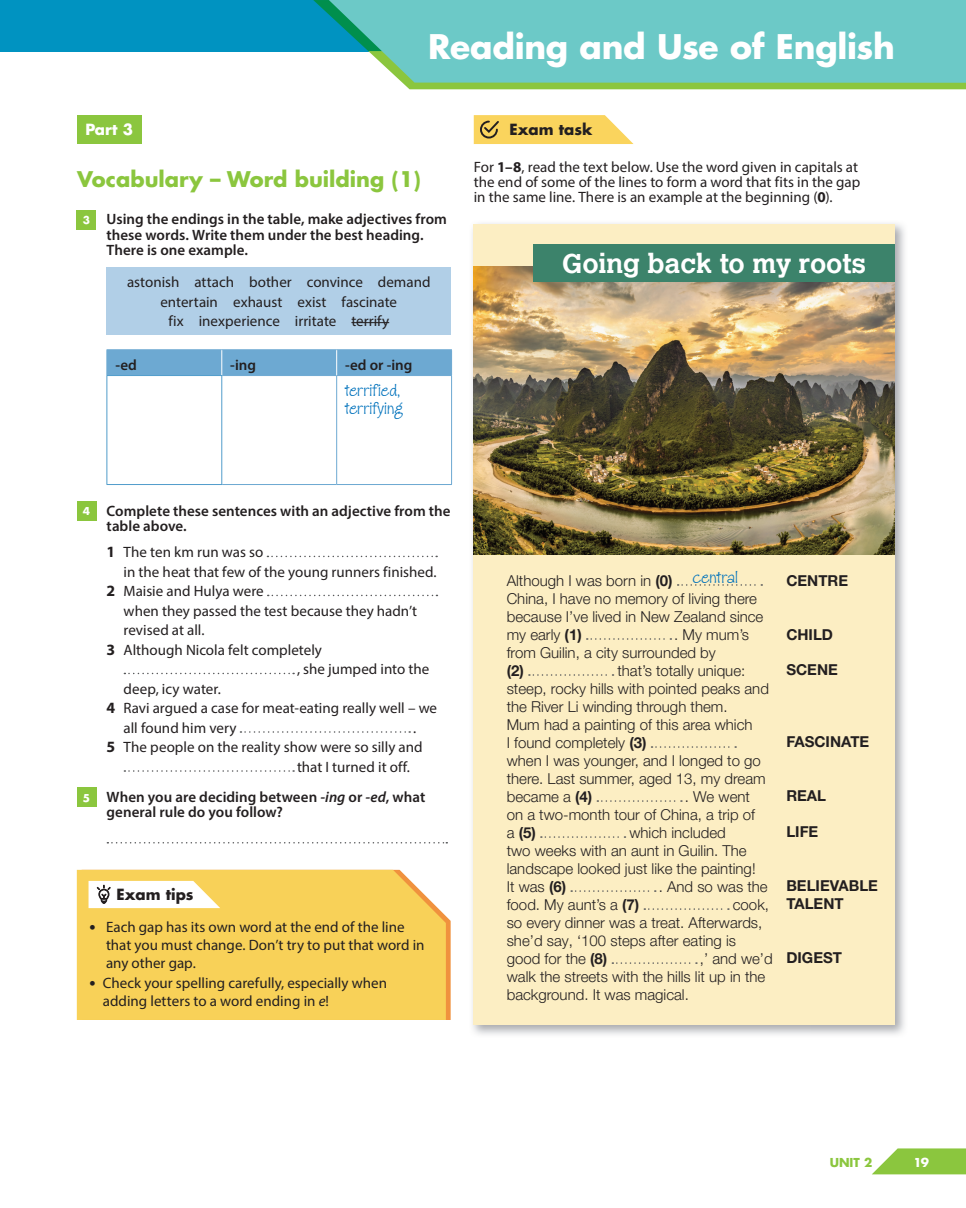
<style>
.page{position:relative;width:966px;height:1208px;background:#fff}
.page>*{position:absolute;margin:0;border:0;box-sizing:border-box;transform-origin:0 0}
.t1{font:700 33px "Futura LT Pro";letter-spacing:-.01em;color:#fff}
.t2{font:700 27px "Calvert MT Pro";letter-spacing:-.005em;color:#fff}
.t3{font:700 21px "Futura LT Pro";color:#8bc63e}
.t4{font:18px/18px "Zipty Do";letter-spacing:.01em;color:#0072bc}
.t5{font:15px/18px "Myriad Pro";color:#231f20}
.t6{font:300 15px/18px "Helvetica Neue LT Pro";color:#231f20}
.t7{font:600 15px/15.3px "Myriad Pro";color:#231f20}
.t8{font:700 15px/18px "Helvetica Neue LT Pro";color:#231f20}
.t9{font:700 15px "Futura LT Pro";color:#231f20}
.t10{font:700 15px "Futura LT Pro";color:#fff}
.t11{font:700 12px "Futura LT Pro";color:#8bc63e}
.t12{font:700 12px "Futura LT Pro";color:#fff}
.t13{font:700 10.65px "Futura LT Pro";color:#fff}
.s1{font-weight:700}
.s2{font-weight:700;font-size:15.75px}
.s3{font-style:italic}
.s4{font-weight:700;font-size:18px}
</style>
<div class="page">
<div style="left:0;top:0;width:965px;height:51px;background:#0093c1"></div>
<svg style="left:313px;top:0;width:652px;height:89px"></svg>
<svg style="left:329px;top:0;width:636px;height:83px;background:#6ec9c5"></svg>
<div style="left:77px;top:115px;width:65px;height:29px;background:#8bc63e"></div>
<svg style="left:473px;top:115px;width:160px;height:29px;background:#f5d36a"></svg>
<div style="left:106px;top:268px;width:345px;height:67px;background:#b1cfe7"></div>
<hr style="left:351px;top:322px;width:38px;height:1px;background:#231f20">
<hr style="left:222px;top:484px;width:114px;height:1px;background:#6da9d2">
<hr style="left:336px;top:484px;width:116px;height:1px;background:#6da9d2">
<hr style="left:106px;top:349px;width:116px;height:1px;background:#6da9d2">
<hr style="left:222px;top:349px;width:114px;height:1px;background:#6da9d2">
<hr style="left:336px;top:349px;width:116px;height:1px;background:#6da9d2">
<svg style="left:106px;top:350px;width:346px;height:134px"></svg>
<hr style="left:106px;top:375px;width:116px;height:1px;background:#519dcb">
<hr style="left:106px;top:376px;width:1px;height:108px;background:#519dcb">
<hr style="left:221px;top:376px;width:1px;height:108px;background:#519dcb">
<hr style="left:106px;top:484px;width:116px;height:1px;background:#519dcb">
<div style="left:77px;top:210px;width:19px;height:19px;background:#8bc63e"></div>
<svg style="left:267px;top:555px;width:170px;height:2px"></svg>
<svg style="left:268px;top:594px;width:169px;height:2px"></svg>
<svg style="left:124px;top:672px;width:170px;height:2px"></svg>
<svg style="left:240px;top:731px;width:170px;height:1px"></svg>
<svg style="left:124px;top:770px;width:170px;height:1px"></svg>
<svg style="left:107px;top:842px;width:340px;height:1px"></svg>
<div style="left:77px;top:501px;width:19px;height:19px;background:#8bc63e"></div>
<div style="left:77px;top:787px;width:19px;height:20px;background:#8bc63e"></div>
<img style="left:472px;top:223px;width:433px;height:812px">
<div style="left:473px;top:224px;width:421px;height:801px;background:#fceec3"></div>
<img style="left:473px;top:267px;width:421px;height:287px">
<div style="left:533px;top:244px;width:361px;height:37px;background:#3c836b"></div>
<svg style="left:677px;top:584px;width:85px;height:2px"></svg>
<svg style="left:586px;top:638px;width:85px;height:2px"></svg>
<svg style="left:528px;top:674px;width:85px;height:2px"></svg>
<svg style="left:651px;top:746px;width:85px;height:2px"></svg>
<svg style="left:597px;top:800px;width:84px;height:2px"></svg>
<svg style="left:540px;top:836px;width:85px;height:2px"></svg>
<svg style="left:571px;top:890px;width:84px;height:2px"></svg>
<svg style="left:644px;top:908px;width:84px;height:2px"></svg>
<svg style="left:612px;top:962px;width:84px;height:2px"></svg>
<div style="left:77px;top:870px;width:369px;height:150px;background:#f8d158"></div>
<svg style="left:88px;top:881px;width:132px;height:27px"></svg>
<svg style="left:872px;top:1148px;width:93px;height:26px;background:#9cce5b"></svg>
<h1 class="t1" style="left:428px;top:21px;width:468px">Reading and Use of English</h1>
<p class="t10" style="left:85px;top:118px;width:49px">Part 3</p>
<p class="t9" style="left:509px;top:118px;width:84px">Exam task</p>
<p class="t5" style="left:473px;top:159px;width:388px;line-height:15.3px">For <span class="s1">1–8</span>, read the text below. Use the word given in capitals at the end of some of the lines to form a word that fits in the gap in the same line. There is an example at the beginning (<span class="s1">0</span>).</p>
<h3 class="t3" style="left:77px;top:163px;width:345px">Vocabulary – Word building (1)</h3>
<p class="t7" style="left:106px;top:211px;width:342px">Using the endings in the table, make adjectives from these words. Write them under the best heading.<br>There is one example.</p>
<p class="t5" style="left:127px;top:272px;width:305px;line-height:19.5px;text-align:center">astonish attach bother convince demand entertain exhaust exist fascinate<br>fix inexperience irritate terrify</p>
<p class="t7" style="left:115px;top:356px;width:23px">-ed</p>
<p class="t7" style="left:230px;top:356px;width:27px">-ing</p>
<p class="t7" style="left:345px;top:356px;width:69px">-ed or -ing</p>
<p class="t4" style="left:345px;top:381px;width:59px">terrified, terrifying</p>
<p class="t13" style="left:83px;top:212px;width:9px">3</p>
<h2 class="t2" style="left:562px;top:246px;width:305px">Going back to my roots</h2>
<p class="t13" style="left:83px;top:503px;width:9px">4</p>
<p class="t13" style="left:83px;top:789px;width:9px">5</p>
<p class="t7" style="left:107px;top:502px;width:345px">Complete these sentences with an adjective from the table above.</p>
<p class="t5" style="left:107px;top:543px;width:158px"><span class="s2">1</span> The ten km run was so</p>
<p class="t5" style="left:124px;top:562px;width:314px">in the heat that few of the young runners finished.</p>
<p class="t5" style="left:107px;top:582px;width:159px"><span class="s2">2</span> Maisie and Hulya were</p>
<p class="t5" style="left:124px;top:601px;width:295px">when they passed the test because they hadn’t</p>
<p class="t5" style="left:124px;top:621px;width:82px">revised at all.</p>
<p class="t5" style="left:107px;top:640px;width:217px"><span class="s2">3</span> Although Nicola felt completely</p>
<p class="t5" style="left:297px;top:660px;width:134px">, she jumped into the</p>
<p class="t5" style="left:124px;top:679px;width:99px">deep, icy water.</p>
<p class="t5" style="left:107px;top:699px;width:332px"><span class="s2">4</span> Ravi argued a case for meat-eating really well – we</p>
<p class="t5" style="left:124px;top:718px;width:114px">all found him very</p>
<p class="t5" style="left:413px;top:718px;width:5px">.</p>
<p class="t5" style="left:107px;top:738px;width:317px"><span class="s2">5</span> The people on the reality show were so silly and</p>
<p class="t5" style="left:297px;top:757px;width:114px">that I turned it off.</p>
<p class="t7" style="left:107px;top:789px;width:320px">When you are deciding between <span class="s3">-ing</span> or <span class="s3">-ed</span>, what general rule do you follow?</p>
<p class="t9" style="left:117px;top:883px;width:79px">Exam tips</p>
<p class="t5" style="left:106px;top:917px;width:320px;text-indent:-17px"><span class="s4">•</span> Each gap has its own word at the end of the line that you must change. Don’t try to put that word in any other gap.</p>
<p class="t5" style="left:103px;top:973px;width:286px;text-indent:-13px"><span class="s4">•</span> Check your spelling carefully, especially when adding letters to a word ending in <span class="s3">e</span>!</p>
<p class="t4" style="left:692px;top:568px;width:47px">central</p>
<p class="t8" style="left:786px;top:571px;width:63px">CENTRE</p>
<p class="t6" style="left:506px;top:571px;width:258px">Although I was born in <span class="s1">(0)<br></span>China, I have no memory of living there because I’ve lived in New Zealand since my early <span class="s1">(1)</span></p>
<p class="t8" style="left:786px;top:625px;width:48px">CHILD</p>
<p class="t8" style="left:786px;top:660px;width:53px">SCENE</p>
<p class="t6" style="left:506px;top:625px;width:244px;text-indent:167px">. My mum’s from Guilin, a city surrounded by</p>
<p class="t8" style="left:506px;top:661px;width:19px">(2)</p>
<p class="t6" style="left:506px;top:661px;width:263px;text-indent:111px">that’s totally unique: steep, rocky hills with pointed peaks and the River Li winding through them.<br>Mum had a painting of this area which<br>I found completely <span class="s1">(3)<br></span>when I was younger, and I longed to go there. Last summer, aged 13, my dream became a <span class="s1">(4)</span></p>
<p class="t8" style="left:786px;top:732px;width:84px">FASCINATE</p>
<p class="t8" style="left:786px;top:786px;width:41px">REAL</p>
<p class="t8" style="left:786px;top:822px;width:33px">LIFE</p>
<p class="t6" style="left:506px;top:787px;width:250px;text-indent:178px">. We went on a two-month tour of China, a trip of a <span class="s1">(5)</span></p>
<p class="t6" style="left:506px;top:823px;width:250px;text-indent:123px">which included<br>two weeks with an aunt in Guilin. The landscape looked just like the painting!<br>It was <span class="s1">(6)</span></p>
<p class="t8" style="left:786px;top:876px;width:93px">BELIEVABLE<br>TALENT</p>
<p class="t6" style="left:658px;top:877px;width:110px">. And so was the</p>
<p class="t6" style="left:506px;top:895px;width:134px">food. My aunt’s a <span class="s1">(7)</span></p>
<p class="t6" style="left:506px;top:895px;width:264px;text-indent:226px">cook, so every dinner was a treat. Afterwards, she’d say, ‘100 steps after eating is good for the <span class="s1">(8)</span></p>
<p class="t8" style="left:786px;top:948px;width:57px">DIGEST</p>
<p class="t6" style="left:506px;top:949px;width:267px;text-indent:193px">,’ and we’d walk the streets with the hills lit up in the background. It was magical.</p>
<p class="t11" style="left:829px;top:1153px;width:44px">UNIT 2</p>
<p class="t12" style="left:913px;top:1153px;width:17px">19</p>
</div>
